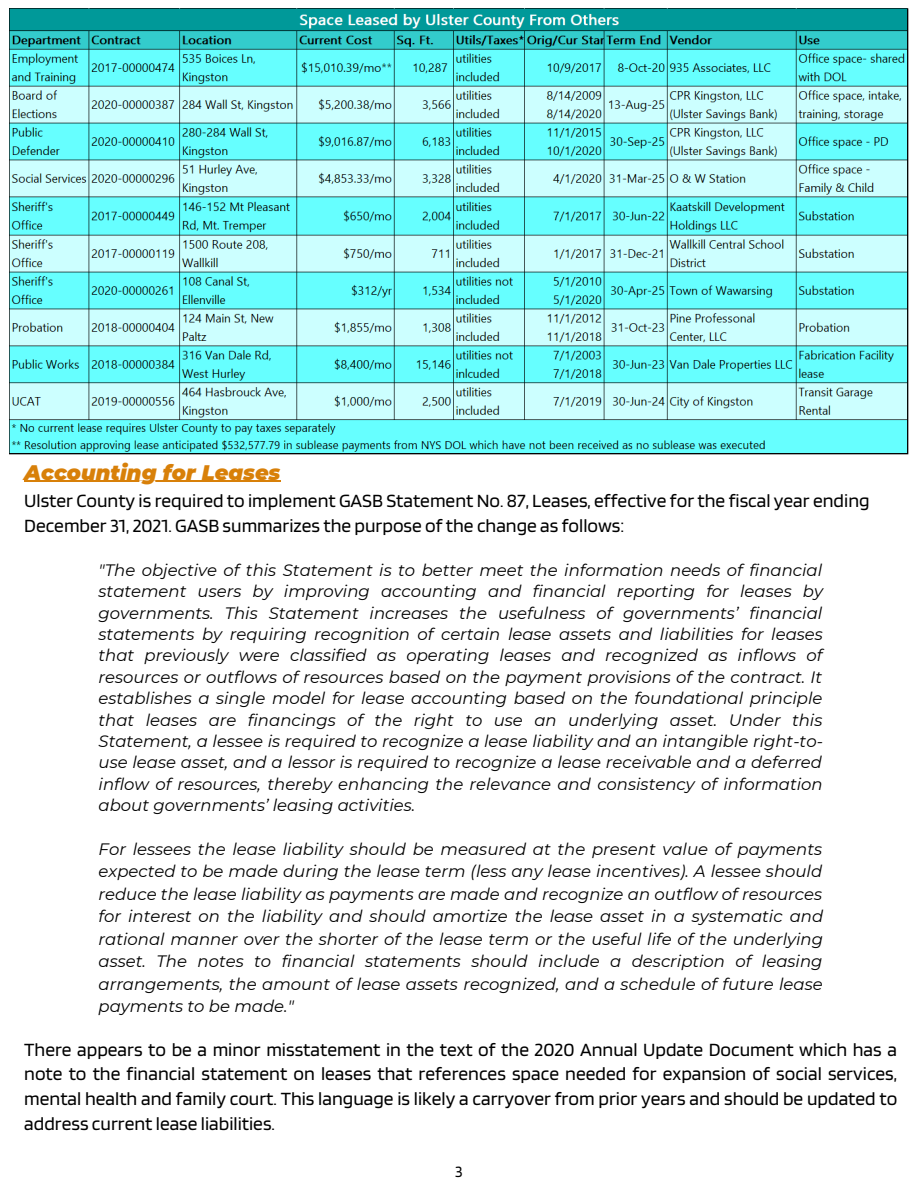
<style>
.page{position:relative;width:918px;height:1188px;background:#fff}
.page>*{position:absolute;margin:0;border:0;box-sizing:border-box;transform-origin:0 0}
.t1{font:italic 900 21px "Montserrat";color:#d88009}
.t2{font:19.5px/24.8px "Blinker";color:#000}
.t3{font:italic 16.5px/21.3px "Montserrat";color:#000;text-align:justify}
.t4{font:16.5px "Blinker";color:#000}
</style>
<div class="page">
<hr style="left:24px;top:481px;width:256px;height:1px;background:#d88009">
<img style="left:10px;top:9px;width:899px;height:445px">
<p class="t1" style="left:24px;top:459px;width:258px">Accounting for Leases</p>
<p class="t2" style="left:24px;top:487px;width:847px">Ulster County is required to implement GASB Statement No. 87, Leases, effective for the fiscal year ending<br>December 31, 2021. GASB summarizes the purpose of the change as follows:</p>
<p class="t3" style="left:99px;top:559px;width:726px">"The objective of this Statement is to better meet the information needs of financial statement users by improving accounting and financial reporting for leases by governments. This Statement increases the usefulness of governments’ financial statements by requiring recognition of certain lease assets and liabilities for leases that previously were classified as operating leases and recognized as inflows of resources or outflows of resources based on the payment provisions of the contract. It establishes a single model for lease accounting based on the foundational principle that leases are financings of the right to use an underlying asset. Under this Statement, a lessee is required to recognize a lease liability and an intangible right-to&shy;use lease asset, and a lessor is required to recognize a lease receivable and a deferred inflow of resources, thereby enhancing the relevance and consistency of information about governments’ leasing activities.</p>
<p class="t3" style="left:99px;top:838px;width:726px;line-height:22.5px">For lessees the lease liability should be measured at the present value of payments expected to be made during the lease term (less any lease incentives). A lessee should reduce the lease liability as payments are made and recognize an outflow of resources for interest on the liability and should amortize the lease asset in a systematic and rational manner over the shorter of the lease term or the useful life of the underlying asset. The notes to financial statements should include a description of leasing arrangements, the amount of lease assets recognized, and a schedule of future lease payments to be made."</p>
<p class="t2" style="left:24px;top:1036px;width:875px;text-align:justify">There appears to be a minor misstatement in the text of the 2020 Annual Update Document which has a note to the financial statement on leases that references space needed for expansion of social services, mental health and family court. This language is likely a carryover from prior years and should be updated to address current lease liabilities.</p>
<p class="t4" style="left:455px;top:1161px;width:9px">3</p>
</div>
